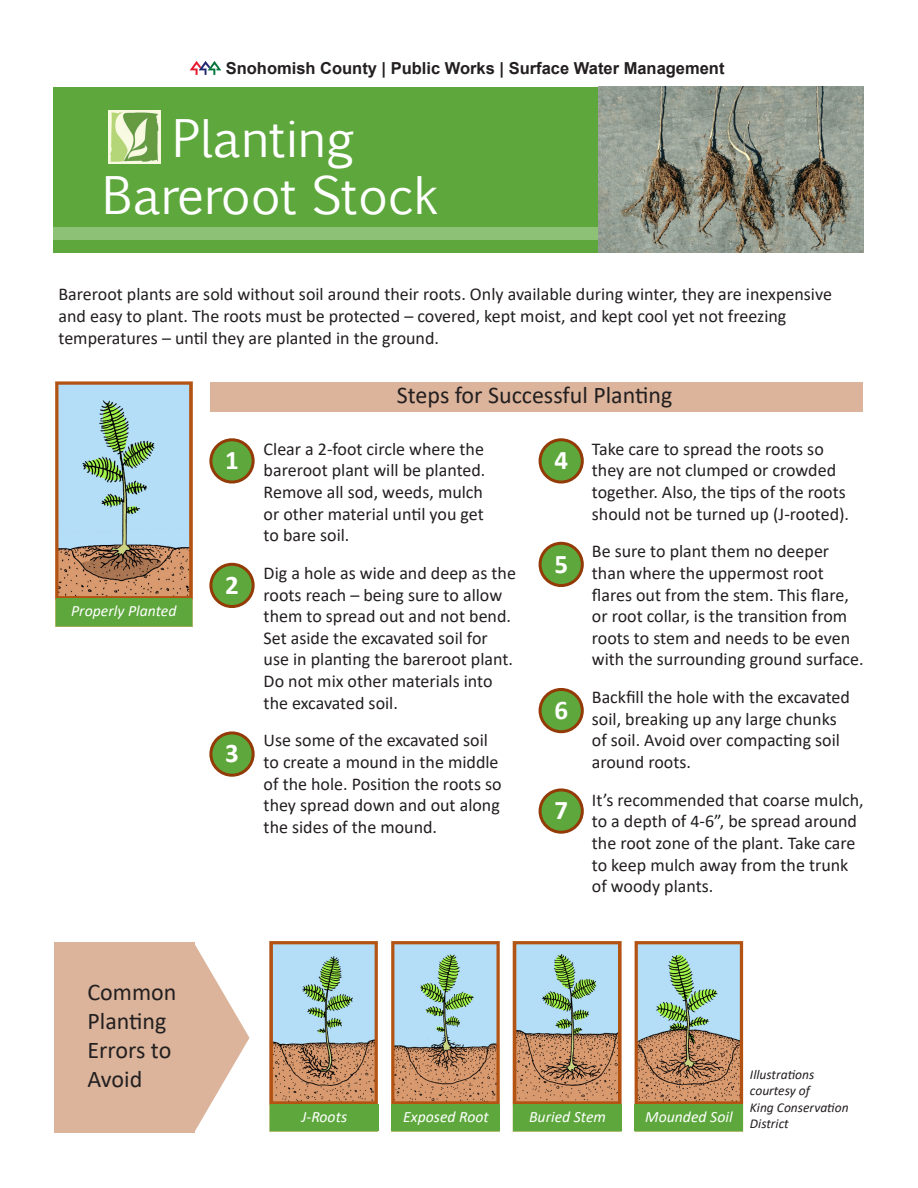
<style>
.page{position:relative;width:918px;height:1188px;background:#fff}
.page>*{position:absolute;margin:0;border:0;box-sizing:border-box;transform-origin:0 0}
.t1{font:49.5px "Euphemia CAS";color:#fff}
.t2{font:700 27px "Calibri";color:#fff}
.Subhead_Cal_16{font:24px "Calibri";color:#231f20}
.t3{font:18px/21.6px "Calibri";color:#231f20}
.t4{font:700 16.5px "Arial";color:#231f20}
.t5{font:italic 15.75px "Calibri";color:#fff}
.t6{font:italic 13.5px/16.2px "Calibri";color:#231f20}
</style>
<div class="page">
<div style="left:54px;top:943px;width:140px;height:190px;background:#dbb49b"></div>
<div style="left:210px;top:382px;width:653px;height:30px;background:#dbb49b"></div>
<div style="left:211px;top:440px;width:42px;height:42px;background:#5da73c;border-radius:50%"></div>
<div style="left:209px;top:438px;width:46px;height:46px;border:3px solid #933a06;border-radius:50%"></div>
<div style="left:211px;top:564px;width:42px;height:43px;background:#5da73c;border-radius:50%"></div>
<div style="left:209px;top:563px;width:46px;height:45px;border:3px solid #933a06;border-radius:50%"></div>
<div style="left:211px;top:733px;width:42px;height:42px;background:#5da73c;border-radius:50%"></div>
<div style="left:209px;top:731px;width:46px;height:46px;border:3px solid #933a06;border-radius:50%"></div>
<div style="left:540px;top:440px;width:42px;height:42px;background:#5da73c;border-radius:50%"></div>
<div style="left:539px;top:438px;width:45px;height:46px;border:3px solid #933a06;border-radius:50%"></div>
<div style="left:540px;top:543px;width:42px;height:43px;background:#5da73c;border-radius:50%"></div>
<div style="left:539px;top:542px;width:45px;height:45px;border:3px solid #933a06;border-radius:50%"></div>
<div style="left:540px;top:689px;width:42px;height:43px;background:#5da73c;border-radius:50%"></div>
<div style="left:539px;top:688px;width:45px;height:45px;border:3px solid #933a06;border-radius:50%"></div>
<div style="left:540px;top:790px;width:42px;height:42px;background:#5da73c;border-radius:50%"></div>
<div style="left:539px;top:788px;width:45px;height:46px;border:3px solid #933a06;border-radius:50%"></div>
<svg style="left:194px;top:943px;width:55px;height:190px"></svg>
<div style="left:54px;top:87px;width:810px;height:166px;background:#5da73c"></div>
<svg style="left:190px;top:61px;width:31px;height:14px"></svg>
<div style="left:54px;top:227px;width:810px;height:13px;background:#8dc176"></div>
<img style="left:599px;top:87px;width:265px;height:166px">
<img style="left:109px;top:111px;width:52px;height:52px">
<img style="left:55px;top:381px;width:138px;height:246px">
<div style="left:56px;top:599px;width:136px;height:27px;background:#5da73c"></div>
<img style="left:269px;top:941px;width:475px;height:191px">
<div style="left:270px;top:1104px;width:108px;height:27px;background:#5da73c"></div>
<div style="left:392px;top:1104px;width:108px;height:27px;background:#5da73c"></div>
<div style="left:513px;top:1104px;width:109px;height:27px;background:#5da73c"></div>
<div style="left:635px;top:1104px;width:108px;height:27px;background:#5da73c"></div>
<p class="t4" style="left:226px;top:56px;width:500px">Snohomish County | Public Works | Surface Water Management</p>
<p class="t1" style="left:172px;top:103px;width:183px">Planting</p>
<p class="t1" style="left:103px;top:160px;width:338px">Bareroot Stock</p>
<p class="t3" style="left:58px;top:283px;width:775px">Bareroot plants are sold without soil around their roots. Only available during winter, they are inexpensive and easy to plant. The roots must be protected – covered, kept moist, and kept cool yet not freezing temperatures – until they are planted in the ground.</p>
<p class="t5" style="left:71px;top:600px;width:107px">Properly Planted</p>
<p class="Subhead_Cal_16" style="left:87px;top:976px;width:91px">Common</p>
<p class="Subhead_Cal_16" style="left:87px;top:1004px;width:81px">Planting</p>
<p class="Subhead_Cal_16" style="left:87px;top:1033px;width:85px">Errors to</p>
<p class="Subhead_Cal_16" style="left:87px;top:1062px;width:56px">Avoid</p>
<p class="t2" style="left:225px;top:441px;width:15px">1</p>
<p class="t2" style="left:225px;top:566px;width:15px">2</p>
<p class="t2" style="left:225px;top:734px;width:15px">3</p>
<p class="Subhead_Cal_16" style="left:397px;top:379px;width:277px">Steps for Successful Planting</p>
<p class="t3" style="left:264px;top:438px;width:223px">Clear a 2-foot circle where the bareroot plant will be planted.<br>Remove all sod, weeds, mulch or other material until you get to bare soil.</p>
<p class="t3" style="left:264px;top:562px;width:254px">Dig a hole as wide and deep as the roots reach – being sure to allow them to spread out and not bend.<br>Set aside the excavated soil for use in planting the bareroot plant.<br>Do not mix other materials into the excavated soil.</p>
<p class="t3" style="left:264px;top:729px;width:239px">Use some of the excavated soil to create a mound in the middle of the hole. Position the roots so they spread down and out along the sides of the mound.</p>
<p class="t2" style="left:554px;top:441px;width:15px">4</p>
<p class="t2" style="left:554px;top:545px;width:15px">5</p>
<p class="t2" style="left:554px;top:691px;width:15px">6</p>
<p class="t2" style="left:554px;top:791px;width:15px">7</p>
<p class="t3" style="left:592px;top:438px;width:259px">Take care to spread the roots so they are not clumped or crowded together. Also, the tips of the roots should not be turned up (J-rooted).</p>
<p class="t3" style="left:592px;top:540px;width:273px">Be sure to plant them no deeper than where the uppermost root flares out from the stem. This flare, or root collar, is the transition from roots to stem and needs to be even with the surrounding ground surface.</p>
<p class="t3" style="left:592px;top:686px;width:260px">Backfill the hole with the excavated soil, breaking up any large chunks of soil. Avoid over compacting soil around roots.</p>
<p class="t3" style="left:592px;top:789px;width:273px">It’s recommended that coarse mulch, to a depth of 4-6”, be spread around the root zone of the plant. Take care to keep mulch away from the trunk of woody plants.</p>
<p class="t5" style="left:302px;top:1105px;width:47px">J-Roots</p>
<p class="t5" style="left:403px;top:1105px;width:87px">Exposed Root</p>
<p class="t5" style="left:529px;top:1105px;width:79px">Buried Stem</p>
<p class="t5" style="left:645px;top:1105px;width:89px">Mounded Soil</p>
<p class="t6" style="left:750px;top:1066px;width:66px">Illustrations</p>
<p class="t6" style="left:750px;top:1082px;width:61px">courtesy of</p>
<p class="t6" style="left:750px;top:1098px;width:100px">King Conservation<br>District</p>
</div>
